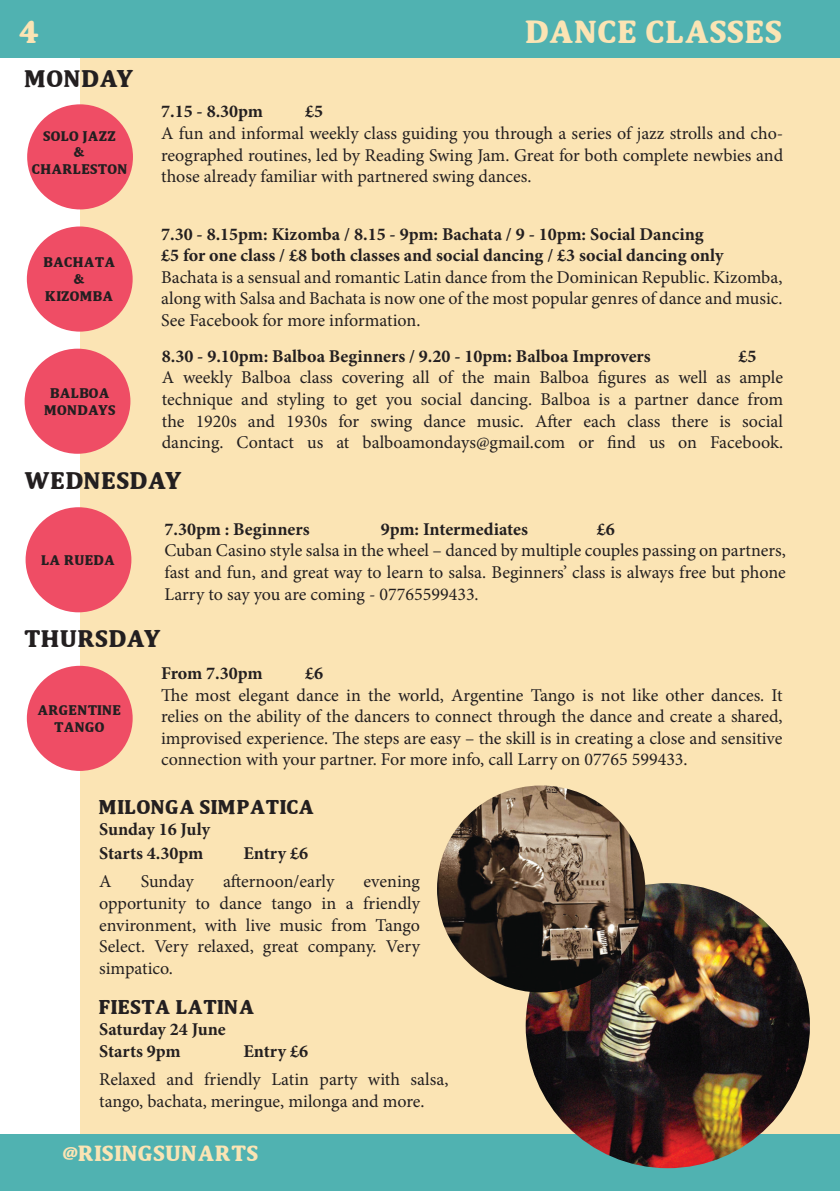
<style>
.page{position:relative;width:840px;height:1191px;background:#fff}
.page>*{position:absolute;margin:0;border:0;box-sizing:border-box;transform-origin:0 0}
.t1{font:32px "Wear";color:#fbe4b4}
.t2{font:24px "Wear";color:#231f20}
.t3{font:22px "Wear";color:#fbe4b4}
.t4{font:20px "Wear";color:#231f20}
.t5{font:18px/21.6px "Minion Pro";color:#231f20;text-align:justify}
.t6{font:700 18px/21.6px "Minion Pro";color:#231f20}
.t7{font:14px/16.8px "Wear";color:#231f20;text-align:center}
</style>
<div class="page">
<div style="left:80px;top:0;width:759px;height:1191px;background:#fbe4b4"></div>
<div style="left:0;top:0;width:839px;height:58px;background:#50b2b1"></div>
<div style="left:0;top:1134px;width:839px;height:57px;background:#50b2b1"></div>
<img style="left:525px;top:883px;width:284px;height:285px;border-radius:142px">
<img style="left:437px;top:785px;width:208px;height:207px;border-radius:104px">
<div style="left:27px;top:104px;width:106px;height:105px;background:#ef4d65;border-radius:50%"></div>
<div style="left:27px;top:226px;width:106px;height:105px;background:#ef4d65;border-radius:50%"></div>
<div style="left:25px;top:349px;width:105px;height:105px;background:#ef4d65;border-radius:50%"></div>
<div style="left:26px;top:507px;width:105px;height:105px;background:#ef4d65;border-radius:50%"></div>
<div style="left:27px;top:666px;width:106px;height:105px;background:#ef4d65;border-radius:50%"></div>
<h1 class="t1" style="left:19px;top:19px;width:23px">4</h1>
<h2 class="t2" style="left:25px;top:69px;width:111px">MONDAY</h2>
<p class="t7" style="left:32px;top:128px;width:97px">SOLO JAZZ<br>&amp;<br>CHARLESTON</p>
<p class="t7" style="left:44px;top:254px;width:73px">BACHATA &amp;<br>KIZOMBA</p>
<p class="t7" style="left:44px;top:385px;width:73px">BALBOA<br>MONDAYS</p>
<h1 class="t1" style="left:525px;top:19px;width:259px">DANCE CLASSES</h1>
<p class="t6" style="left:161px;top:101px;width:103px">7.15 - 8.30pm</p>
<p class="t6" style="left:305px;top:101px;width:19px">£5</p>
<p class="t5" style="left:161px;top:123px;width:623px">A fun and informal weekly class guiding you through a series of jazz strolls and cho&shy;reographed routines, led by Reading Swing Jam. Great for both complete newbies and those already familiar with partnered swing dances.</p>
<p class="t6" style="left:161px;top:223px;width:563px">7.30 - 8.15pm: Kizomba / 8.15 - 9pm: Bachata / 9 - 10pm: Social Dancing £5 for one class / £8 both classes and social dancing / £3 social dancing only</p>
<p class="t5" style="left:161px;top:266px;width:622px">Bachata is a sensual and romantic Latin dance from the Dominican Republic. Kizomba, along with Salsa and Bachata is now one of the most popular genres of dance and music.<br>See Facebook for more information.</p>
<p class="t6" style="left:162px;top:345px;width:490px">8.30 - 9.10pm: Balboa Beginners / 9.20 - 10pm: Balboa Improvers</p>
<p class="t6" style="left:738px;top:345px;width:19px">£5</p>
<p class="t5" style="left:162px;top:367px;width:622px">A weekly Balboa class covering all of the main Balboa figures as well as ample technique and styling to get you social dancing. Balboa is a partner dance from the 1920s and 1930s for swing dance music. After each class there is social dancing. Contact us at balboamondays@gmail.com or find us on Facebook.</p>
<h2 class="t2" style="left:25px;top:470px;width:160px">WEDNESDAY</h2>
<p class="t7" style="left:41px;top:552px;width:76px">LA RUEDA</p>
<p class="t6" style="left:164px;top:518px;width:146px">7.30pm : Beginners</p>
<p class="t6" style="left:380px;top:518px;width:149px">9pm: Intermediates</p>
<p class="t6" style="left:596px;top:518px;width:19px">£6</p>
<p class="t5" style="left:164px;top:540px;width:622px">Cuban Casino style salsa in the wheel – danced by multiple couples passing on partners, fast and fun, and great way to learn to salsa. Beginners’ class is always free but phone Larry to say you are coming - 07765599433.</p>
<h2 class="t2" style="left:25px;top:629px;width:138px">THURSDAY</h2>
<p class="t7" style="left:38px;top:702px;width:85px">ARGENTINE<br>TANGO</p>
<p class="t6" style="left:161px;top:662px;width:103px">From 7.30pm</p>
<p class="t6" style="left:305px;top:662px;width:19px">£6</p>
<p class="t5" style="left:161px;top:684px;width:622px">The most elegant dance in the world, Argentine Tango is not like other dances. It relies on the ability of the dancers to connect through the dance and create a shared, improvised experience. The steps are easy – the skill is in creating a close and sensitive connection with your partner. For more info, call Larry on 07765 599433.</p>
<p class="t4" style="left:99px;top:798px;width:217px">MILONGA SIMPATICA</p>
<p class="t6" style="left:99px;top:817px;width:112px;line-height:24px">Sunday 16 July<br>Starts 4.30pm</p>
<p class="t6" style="left:243px;top:842px;width:66px">Entry £6</p>
<p class="t5" style="left:99px;top:871px;width:14px">A</p>
<p class="t5" style="left:141px;top:871px;width:55px">Sunday</p>
<p class="t5" style="left:223px;top:871px;width:113px">afternoon/early</p>
<p class="t5" style="left:99px;top:871px;width:322px;text-indent:264px">evening opportunity to dance tango in a friendly environment, with live music from Tango Select. Very relaxed, great company. Very simpatico.</p>
<p class="t4" style="left:99px;top:998px;width:157px">FIESTA LATINA</p>
<p class="t6" style="left:99px;top:1018px;width:128px">Saturday 24 June<br>Starts 9pm</p>
<p class="t6" style="left:243px;top:1040px;width:66px">Entry £6</p>
<p class="t5" style="left:99px;top:1068px;width:350px">Relaxed and friendly Latin party with salsa, tango, bachata, meringue, milonga and more.</p>
<p class="t3" style="left:57px;top:1144px;width:204px">@RISINGSUNARTS</p>
</div>
